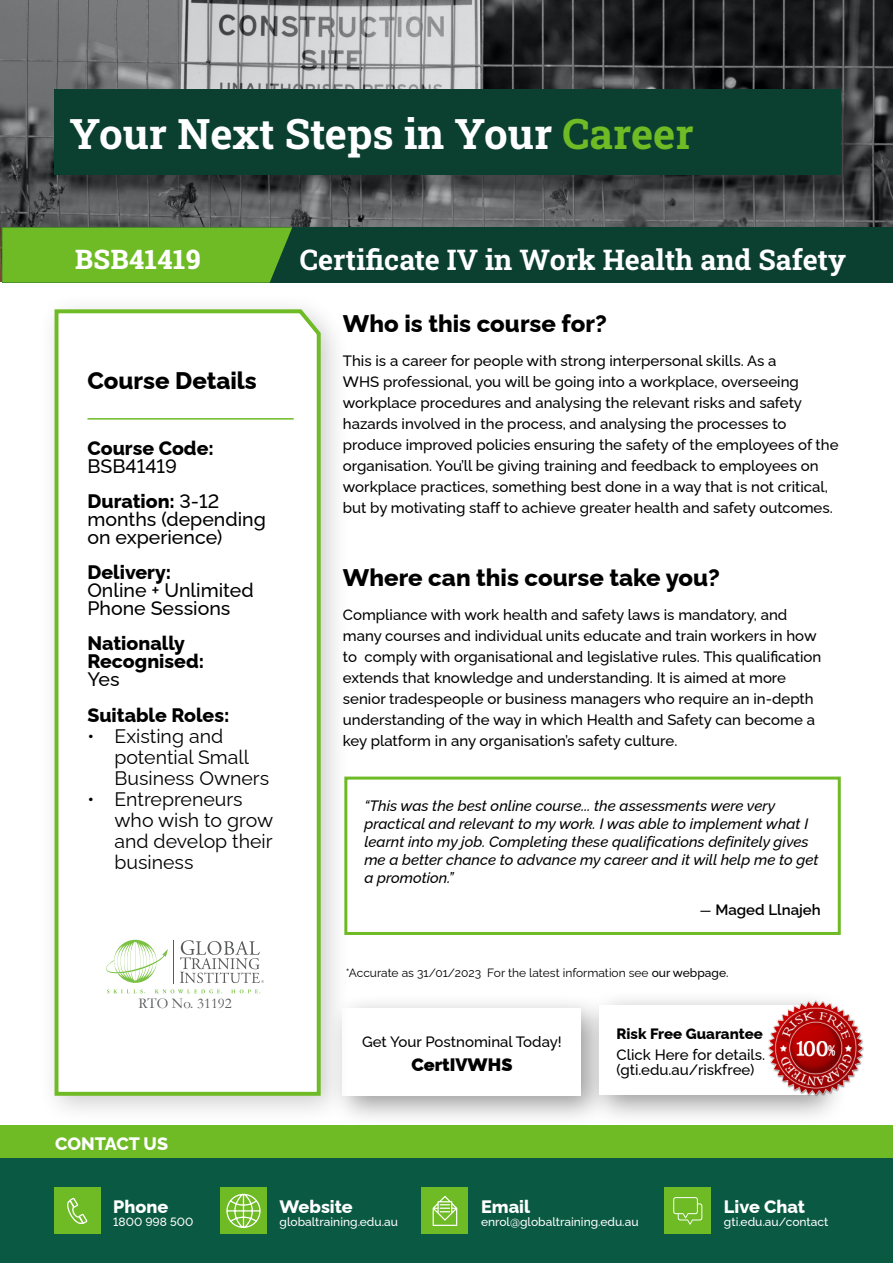
<style>
.page{position:relative;width:893px;height:1263px;background:#fff}
.page>*{position:absolute;margin:0;border:0;box-sizing:border-box;transform-origin:0 0}
.t1{font:42px "Roboto Slab";color:#fff}
.t2{font:28.5px "Roboto Slab";color:#fff}
.t3{font:27px "Roboto Slab";letter-spacing:.02em;color:#fff}
.t4{font:800 24px "Raleway";color:#000}
.t5{font:19.5px/21px "Raleway";color:#000}
.t6{font:500 19.5px/18px "Raleway";color:#000}
.t7{font:800 19.5px/18px "Raleway";color:#000}
.t8{font:800 18px "Raleway";color:#fff}
.t9{font:900 18px "Raleway";color:#000}
.t10{font:500 15px/21px "Raleway";color:#000}
.t11{font:italic 500 15px/18px "Raleway";color:#000}
.t12{font:800 15px "Raleway";color:#000}
.t13{font:600 15px "Raleway";color:#000}
.t14{font:15px "Garamond";color:#595a5c}
.t15{font:500 12px "Raleway";color:#fff}
.t16{font:12px "Raleway";color:#000}
.s1{color:#6ebb25}
.s2{font-weight:800}
.s3{font-weight:500;font-style:italic;font-size:13.5px}
.s4{font-weight:500}
</style>
<div class="page">
<div style="left:344px;top:776px;width:497px;height:159px;border:3px solid #6ebb25"></div>
<div style="left:0;top:1158px;width:893px;height:105px;background:#0a5942"></div>
<div style="left:0;top:1125px;width:893px;height:32px;background:#6ebb25"></div>
<div style="left:54px;top:1187px;width:47px;height:47px;background:#6ebb25"></div>
<svg style="left:67px;top:1198px;width:21px;height:26px"></svg>
<div style="left:220px;top:1187px;width:47px;height:47px;background:#6ebb25"></div>
<svg style="left:226px;top:1193px;width:35px;height:35px"></svg>
<div style="left:422px;top:1187px;width:46px;height:47px;background:#6ebb25"></div>
<svg style="left:433px;top:1196px;width:24px;height:30px"></svg>
<div style="left:664px;top:1187px;width:47px;height:47px;background:#6ebb25"></div>
<svg style="left:673px;top:1197px;width:29px;height:28px"></svg>
<div style="left:327px;top:993px;width:286px;height:135px;background:#000;opacity:.4"></div>
<div style="left:343px;top:1008px;width:238px;height:88px;background:#fff"></div>
<div style="left:584px;top:989px;width:264px;height:138px;background:#000;opacity:.4"></div>
<div style="left:599px;top:1004px;width:217px;height:90px;background:#fff"></div>
<img style="left:768px;top:1000px;width:96px;height:97px">
<svg style="left:0;top:0;width:893px;height:227px;background:#616264"></svg>
<div style="left:61px;top:97px;width:803px;height:101px;background:#000;opacity:.4"></div>
<div style="left:55px;top:90px;width:786px;height:85px;background:#0b4030"></div>
<div style="left:2px;top:227px;width:891px;height:56px;background:#0b4030"></div>
<svg style="left:2px;top:227px;width:290px;height:56px;background:#69b425"></svg>
<div style="left:37px;top:292px;width:314px;height:833px;background:#000;opacity:.2"></div>
<svg style="left:53px;top:307px;width:270px;height:791px"></svg>
<svg style="left:107px;top:989px;width:38px;height:4px"></svg>
<svg style="left:155px;top:989px;width:67px;height:4px"></svg>
<svg style="left:231px;top:989px;width:29px;height:4px"></svg>
<hr style="left:174px;top:940px;width:1px;height:44px;background:#595a5c">
<svg style="left:180px;top:940px;width:84px;height:43px"></svg>
<svg style="left:106px;top:940px;width:62px;height:43px"></svg>
<h1 class="t1" style="left:70px;top:105px;width:625px">Your Next Steps in Your <span class="s1">Career</span></h1>
<h3 class="t3" style="left:75px;top:241px;width:127px">BSB41419</h3>
<h2 class="t2" style="left:300px;top:240px;width:548px">Certificate IV in Work Health and Safety</h2>
<h3 class="t4" style="left:87px;top:361px;width:171px">Course Details</h3>
<h3 class="t7" style="left:87px;top:437px;width:128px">Course Code:</h3>
<h3 class="t6" style="left:87px;top:446px;width:133px;line-height:35px">BSB41419<br><span class="s2">Duration:</span> 3-12</h3>
<h3 class="t6" style="left:87px;top:508px;width:180px">months (depending on experience)</h3>
<h3 class="t7" style="left:87px;top:561px;width:85px">Delivery:</h3>
<h3 class="t6" style="left:87px;top:579px;width:168px">Online + Unlimited<br>Phone Sessions</h3>
<h3 class="t7" style="left:87px;top:632px;width:118px">Nationally<br>Recognised:</h3>
<h3 class="t6" style="left:87px;top:668px;width:34px">Yes</h3>
<h3 class="t7" style="left:87px;top:704px;width:143px">Suitable Roles:</h3>
<h3 class="t5" style="left:114px;top:723px;width:156px;text-indent:-27px">• Existing and potential Small<br>Business Owners</h3>
<h3 class="t5" style="left:114px;top:786px;width:160px;text-indent:-27px">• Entrepreneurs who wish to grow and develop their business</h3>
<p class="t14" style="left:139px;top:993px;width:95px">RTO No. 31192</p>
<p class="t8" style="left:55px;top:1129px;width:114px">CONTACT US</p>
<h3 class="t4" style="left:343px;top:304px;width:265px">Who is this course for?</h3>
<p class="t10" style="left:343px;top:348px;width:497px">This is a career for people with strong interpersonal skills. As a<br>WHS professional, you will be going into a workplace, overseeing workplace procedures and analysing the relevant risks and safety hazards involved in the process, and analysing the processes to produce improved policies ensuring the safety of the employees of the organisation. You’ll be giving training and feedback to employees on workplace practices, something best done in a way that is not critical, but by motivating staff to achieve greater health and safety outcomes.</p>
<h3 class="t4" style="left:343px;top:559px;width:379px">Where can this course take you?</h3>
<p class="t10" style="left:343px;top:602px;width:480px">Compliance with work health and safety laws is mandatory, and many courses and individual units educate and train workers in how to comply with organisational and legislative rules. This qualification extends that knowledge and understanding. It is aimed at more senior tradespeople or business managers who require an in-depth understanding of the way in which Health and Safety can become a key platform in any organisation’s safety culture.</p>
<p class="t11" style="left:364px;top:795px;width:456px">“This was the best online course... the assessments were very practical and relevant to my work. I was able to implement what I learnt into my job. Completing these qualifications definitely gives me a better chance to advance my career and it will help me to get a promotion.”</p>
<p class="t13" style="left:700px;top:898px;width:122px"><span class="s3">—</span> Maged Llnajeh</p>
<p class="t16" style="left:346px;top:963px;width:384px">*Accurate as 31/01/2023 For the latest information see <span class="s4">our webpage.</span></p>
<p class="t10" style="left:362px;top:1029px;width:201px">Get Your Postnominal Today!</p>
<p class="t9" style="left:411px;top:1050px;width:103px">CertIVWHS</p>
<p class="t12" style="left:616px;top:1021px;width:148px">Risk Free Guarantee</p>
<p class="t10" style="left:616px;top:1045px;width:150px;line-height:15px">Click Here for details. (gti.edu.au/riskfree)</p>
<p class="t8" style="left:113px;top:1192px;width:57px">Phone</p>
<p class="t15" style="left:113px;top:1212px;width:82px">1800 998 500</p>
<p class="t8" style="left:280px;top:1192px;width:75px">Website</p>
<p class="t15" style="left:280px;top:1212px;width:120px">globaltraining.edu.au</p>
<p class="t8" style="left:481px;top:1192px;width:51px">Email</p>
<p class="t15" style="left:481px;top:1212px;width:159px">enrol@globaltraining.edu.au</p>
<p class="t8" style="left:724px;top:1192px;width:83px">Live Chat</p>
<p class="t15" style="left:724px;top:1212px;width:106px">gti.edu.au/contact</p>
</div>
